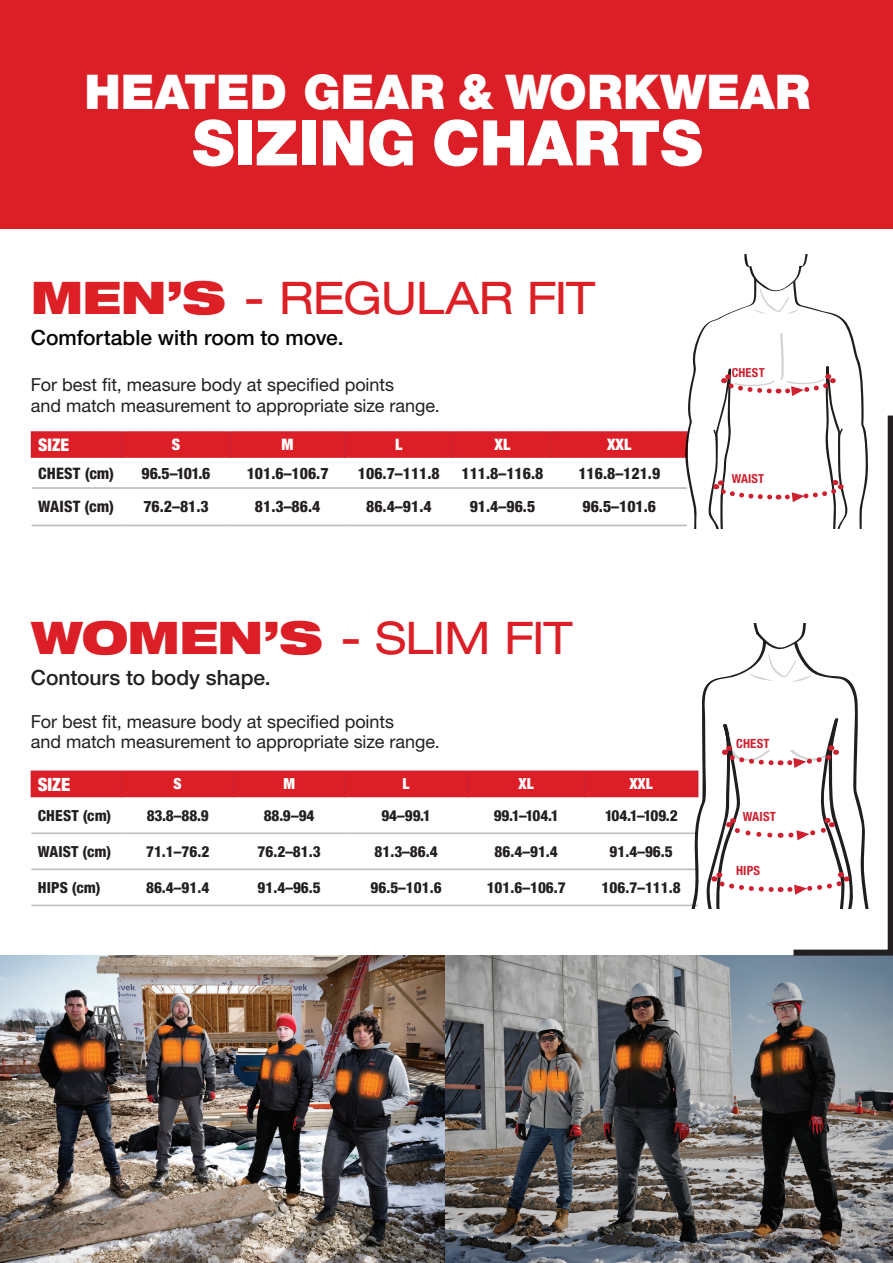
<style>
.page{position:relative;width:893px;height:1263px;background:#dc1f26}
.page>*{position:absolute;margin:0;border:0;box-sizing:border-box;transform-origin:0 0}
.t1{font:900 63px "Helvetica Neue LT Std";color:#fff}
.t2{font:900 48px "Helvetica Neue LT Std";color:#fff}
.t3{font:expanded 45px "Helvetica Neue LT Std";letter-spacing:-.02em;color:#dd1f26}
.t4{font:expanded 45px "Helvetica Neue LT Std";letter-spacing:-.025em;color:#dc1f26}
.t5{font:500 21px "Helvetica Neue LT Std";color:#040503}
.t6{font:500 21px "Helvetica Neue LT Std";color:#231f20}
.t7{font:900 condensed 18.3px "Helvetica Neue LT Std";color:#fff}
.t8{font:18px/20.7px "Helvetica Neue LT Std";letter-spacing:-.005em;color:#231f20}
.t9{font:900 condensed 17.4px "Helvetica Neue LT Std";color:#fff}
.t10{font:800 condensed 15.75px "Helvetica Neue LT Std";color:#231f20}
.t11{font:900 condensed 15.75px "Helvetica Neue LT Std";color:#fff}
.t12{font:800 condensed 15.3px "Helvetica Neue LT Std";color:#231f20}
.t13{font:900 condensed 15.3px "Helvetica Neue LT Std";color:#fff}
.t14{font:700 condensed 12.75px "Helvetica Neue LT Std";letter-spacing:.015em;color:#cf202f}
.t15{font:700 condensed 12.45px "Helvetica Neue LT Std";letter-spacing:.015em;color:#cf202f}
.s1{font-weight:900}
</style>
<div class="page">
<div style="left:0;top:230px;width:893px;height:742px;background:#fff"></div>
<img style="left:0;top:955px;width:446px;height:308px">
<hr style="left:31px;top:770px;width:90px;height:2px;background:#cf202f">
<hr style="left:122px;top:770px;width:112px;height:2px;background:#cf202f">
<hr style="left:234px;top:770px;width:110px;height:2px;background:#cf202f">
<hr style="left:344px;top:770px;width:124px;height:2px;background:#cf202f">
<hr style="left:468px;top:770px;width:117px;height:2px;background:#cf202f">
<hr style="left:585px;top:770px;width:113px;height:2px;background:#cf202f">
<div style="left:31px;top:771px;width:653px;height:26px;background:#dc1f26"></div>
<hr style="left:31px;top:832px;width:90px;height:2px;background:#bcbdc0">
<hr style="left:122px;top:832px;width:112px;height:2px;background:#bcbdc0">
<hr style="left:234px;top:832px;width:110px;height:2px;background:#bcbdc0">
<hr style="left:344px;top:832px;width:124px;height:2px;background:#bcbdc0">
<hr style="left:468px;top:832px;width:117px;height:2px;background:#bcbdc0">
<hr style="left:585px;top:832px;width:113px;height:2px;background:#bcbdc0">
<hr style="left:31px;top:868px;width:90px;height:2px;background:#bcbdc0">
<hr style="left:122px;top:868px;width:112px;height:2px;background:#bcbdc0">
<hr style="left:234px;top:868px;width:110px;height:2px;background:#bcbdc0">
<hr style="left:344px;top:868px;width:124px;height:2px;background:#bcbdc0">
<hr style="left:468px;top:868px;width:117px;height:2px;background:#bcbdc0">
<hr style="left:585px;top:868px;width:113px;height:2px;background:#bcbdc0">
<hr style="left:31px;top:904px;width:90px;height:2px;background:#bcbdc0">
<hr style="left:122px;top:904px;width:112px;height:2px;background:#bcbdc0">
<hr style="left:234px;top:904px;width:110px;height:2px;background:#bcbdc0">
<hr style="left:344px;top:904px;width:124px;height:2px;background:#bcbdc0">
<hr style="left:468px;top:904px;width:117px;height:2px;background:#bcbdc0">
<hr style="left:585px;top:904px;width:113px;height:2px;background:#bcbdc0">
<hr style="left:31px;top:431px;width:91px;height:2px;background:#cf202f">
<hr style="left:122px;top:431px;width:109px;height:2px;background:#cf202f">
<hr style="left:231px;top:431px;width:114px;height:2px;background:#cf202f">
<div style="left:31px;top:433px;width:654px;height:25px;background:#dc1f26"></div>
<hr style="left:345px;top:431px;width:108px;height:2px;background:#cf202f">
<hr style="left:344px;top:433px;width:2px;height:25px;background:#cf202f">
<hr style="left:453px;top:431px;width:99px;height:2px;background:#cf202f">
<hr style="left:452px;top:433px;width:2px;height:25px;background:#cf202f">
<hr style="left:552px;top:431px;width:136px;height:2px;background:#cf202f">
<hr style="left:551px;top:433px;width:2px;height:25px;background:#cf202f">
<hr style="left:32px;top:487px;width:90px;height:2px;background:#bcbdc0">
<hr style="left:122px;top:487px;width:109px;height:2px;background:#bcbdc0">
<hr style="left:231px;top:487px;width:114px;height:2px;background:#bcbdc0">
<hr style="left:345px;top:487px;width:108px;height:2px;background:#bcbdc0">
<hr style="left:453px;top:487px;width:99px;height:2px;background:#bcbdc0">
<hr style="left:552px;top:487px;width:135px;height:2px;background:#bcbdc0">
<hr style="left:32px;top:525px;width:90px;height:1px;background:#bcbdc0">
<hr style="left:122px;top:525px;width:109px;height:1px;background:#bcbdc0">
<hr style="left:231px;top:525px;width:114px;height:1px;background:#bcbdc0">
<hr style="left:345px;top:525px;width:108px;height:1px;background:#bcbdc0">
<hr style="left:453px;top:525px;width:99px;height:1px;background:#bcbdc0">
<hr style="left:552px;top:525px;width:135px;height:1px;background:#bcbdc0">
<img style="left:446px;top:955px;width:447px;height:308px">
<svg style="left:787px;top:415px;width:106px;height:544px"></svg>
<svg style="left:685px;top:307px;width:183px;height:222px"></svg>
<svg style="left:742px;top:254px;width:68px;height:60px"></svg>
<svg style="left:712px;top:428px;width:5px;height:10px"></svg>
<svg style="left:838px;top:427px;width:6px;height:10px"></svg>
<svg style="left:719px;top:333px;width:118px;height:63px"></svg>
<svg style="left:711px;top:476px;width:134px;height:26px"></svg>
<svg style="left:684px;top:623px;width:186px;height:284px"></svg>
<svg style="left:689px;top:625px;width:186px;height:283px"></svg>
<svg style="left:748px;top:623px;width:64px;height:59px"></svg>
<svg style="left:720px;top:724px;width:121px;height:44px"></svg>
<svg style="left:724px;top:814px;width:113px;height:26px"></svg>
<svg style="left:709px;top:868px;width:142px;height:27px"></svg>
<h2 class="t2" style="left:84px;top:64px;width:727px">HEATED GEAR &amp; WORKWEAR</h2>
<h1 class="t1" style="left:192px;top:105px;width:512px">SIZING CHARTS</h1>
<h3 class="t3" style="left:31px;top:271px;width:566px"><span class="s1">MEN’S</span> - REGULAR FIT</h3>
<h3 class="t5" style="left:31px;top:325px;width:314px">Comfortable with room to move.</h3>
<p class="t8" style="left:31px;top:374px;width:410px">For best fit, measure body at specified points<br>and match measurement to appropriate size range.</p>
<p class="t9" style="left:38px;top:434px;width:32px">SIZE</p>
<p class="t11" style="left:172px;top:435px;width:10px">S</p>
<p class="t11" style="left:282px;top:435px;width:13px">M</p>
<p class="t11" style="left:395px;top:435px;width:9px">L</p>
<p class="t11" style="left:495px;top:435px;width:17px">XL</p>
<p class="t11" style="left:607px;top:435px;width:26px">XXL</p>
<p class="t10" style="left:38px;top:463px;width:77px">CHEST (cm)</p>
<p class="t10" style="left:142px;top:463px;width:70px">96.5–101.6</p>
<p class="t10" style="left:247px;top:463px;width:83px">101.6–106.7</p>
<p class="t10" style="left:358px;top:463px;width:83px">106.7–111.8</p>
<p class="t10" style="left:461px;top:463px;width:83px">111.8–116.8</p>
<p class="t10" style="left:578px;top:463px;width:83px">116.8–121.9</p>
<p class="t10" style="left:38px;top:497px;width:77px">WAIST (cm)</p>
<p class="t10" style="left:143px;top:497px;width:67px">76.2–81.3</p>
<p class="t10" style="left:255px;top:497px;width:67px">81.3–86.4</p>
<p class="t10" style="left:366px;top:497px;width:67px">86.4–91.4</p>
<p class="t10" style="left:470px;top:497px;width:67px">91.4–96.5</p>
<p class="t10" style="left:582px;top:497px;width:75px">96.5–101.6</p>
<h3 class="t4" style="left:31px;top:611px;width:543px"><span class="s1">WOMEN’S</span> - SLIM FIT</h3>
<h3 class="t6" style="left:31px;top:665px;width:241px">Contours to body shape.</h3>
<p class="t8" style="left:31px;top:710px;width:410px">For best fit, measure body at specified points<br>and match measurement to appropriate size range.</p>
<p class="t7" style="left:38px;top:773px;width:34px">SIZE</p>
<p class="t13" style="left:174px;top:774px;width:10px">S</p>
<p class="t13" style="left:283px;top:774px;width:13px">M</p>
<p class="t13" style="left:403px;top:774px;width:9px">L</p>
<p class="t13" style="left:519px;top:774px;width:17px">XL</p>
<p class="t13" style="left:629px;top:774px;width:25px">XXL</p>
<p class="t12" style="left:38px;top:806px;width:75px">CHEST (cm)</p>
<p class="t12" style="left:147px;top:806px;width:64px">83.8–88.9</p>
<p class="t12" style="left:264px;top:806px;width:52px">88.9–94</p>
<p class="t12" style="left:381px;top:806px;width:51px">94–99.1</p>
<p class="t12" style="left:494px;top:806px;width:66px">99.1–104.1</p>
<p class="t12" style="left:605px;top:806px;width:74px">104.1–109.2</p>
<p class="t12" style="left:38px;top:842px;width:75px">WAIST (cm)</p>
<p class="t12" style="left:146px;top:842px;width:65px">71.1–76.2</p>
<p class="t12" style="left:258px;top:842px;width:65px">76.2–81.3</p>
<p class="t12" style="left:374px;top:842px;width:65px">81.3–86.4</p>
<p class="t12" style="left:495px;top:842px;width:65px">86.4–91.4</p>
<p class="t12" style="left:609px;top:842px;width:65px">91.4–96.5</p>
<p class="t12" style="left:38px;top:878px;width:64px">HIPS (cm)</p>
<p class="t12" style="left:146px;top:878px;width:65px">86.4–91.4</p>
<p class="t12" style="left:258px;top:878px;width:65px">91.4–96.5</p>
<p class="t12" style="left:370px;top:878px;width:73px">96.5–101.6</p>
<p class="t12" style="left:487px;top:878px;width:81px">101.6–106.7</p>
<p class="t12" style="left:602px;top:878px;width:81px">106.7–111.8</p>
<p class="t15" style="left:732px;top:365px;width:34px">CHEST</p>
<p class="t15" style="left:732px;top:471px;width:34px">WAIST</p>
<p class="t14" style="left:736px;top:736px;width:35px">CHEST</p>
<p class="t14" style="left:743px;top:808px;width:35px">WAIST</p>
<p class="t14" style="left:736px;top:863px;width:26px">HIPS</p>
</div>
